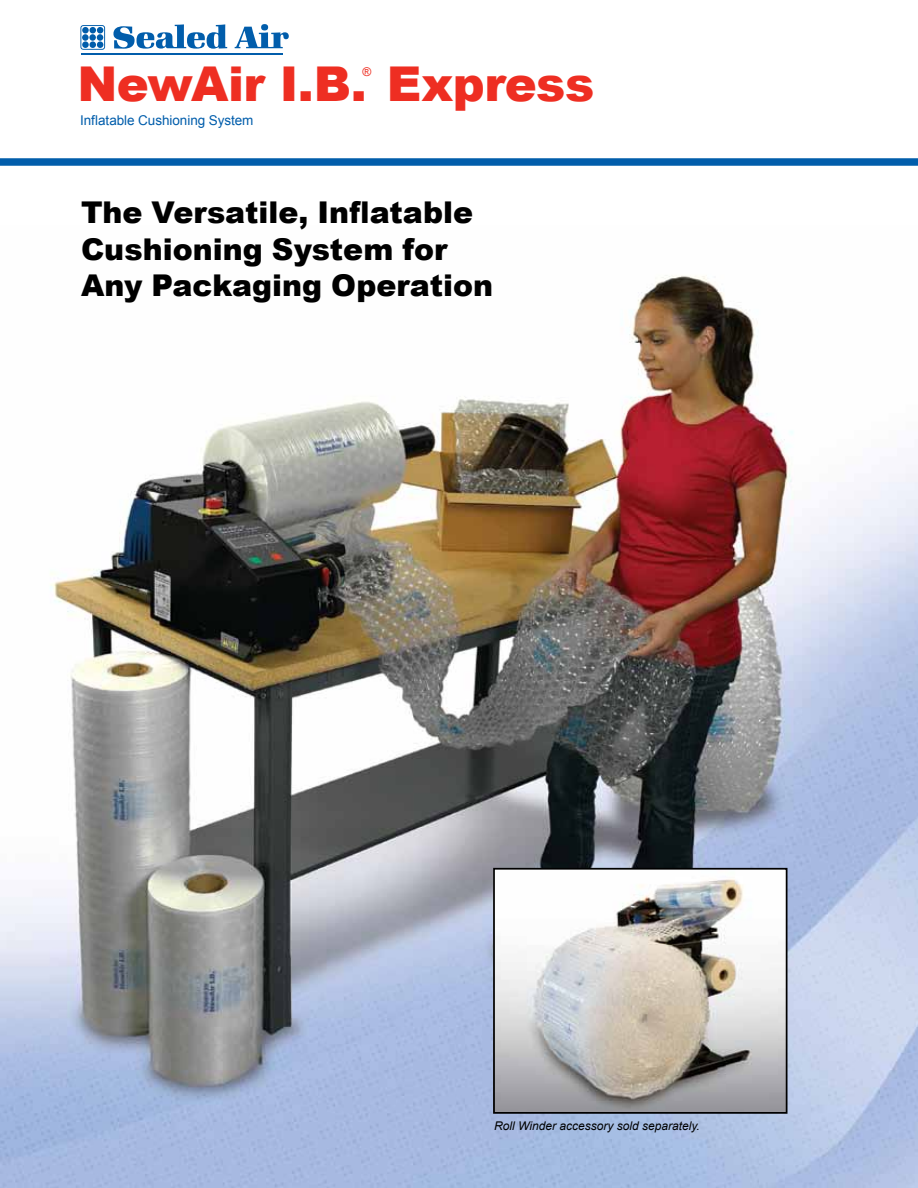
<style>
.page{position:relative;width:918px;height:1188px;background:#fff}
.page>*{position:absolute;margin:0;border:0;box-sizing:border-box;transform-origin:0 0}
.t1{font:900 48px "Arial";letter-spacing:-.015em;color:#ee2e22}
.t2{font:900 30px/36.8px "Arial";color:#000}
.t3{font:13.5px "Arial";letter-spacing:-.005em;color:#015dab}
.t4{font:italic 12px "Arial";color:#000}
.t5{font:12px "Arial";color:#ee2e22}
</style>
<div class="page">
<div style="left:0;top:158px;width:918px;height:8px;background:#015dab"></div>
<img style="left:0;top:275px;width:918px;height:913px">
<svg style="left:113px;top:24px;width:114px;height:25px"></svg>
<div style="left:261px;top:24px;width:7px;height:6px;background:#015dab;border-radius:50%"></div>
<svg style="left:235px;top:27px;width:54px;height:21px"></svg>
<svg style="left:80px;top:25px;width:25px;height:25px"></svg>
<hr style="left:81px;top:53px;width:202px;height:2px;background:#015dab">
<img style="left:496px;top:871px;width:289px;height:240px">
<div style="left:493px;top:868px;width:295px;height:246px;border:2px solid #000"></div>
<p class="t5" style="left:363px;top:63px;width:10px">®</p>
<p class="t1" style="left:77px;top:49px;width:518px">NewAir I.B. Express</p>
<p class="t3" style="left:80px;top:111px;width:175px">Inflatable Cushioning System</p>
<p class="t2" style="left:81px;top:193px;width:414px">The Versatile, Inflatable<br>Cushioning System for<br>Any Packaging Operation</p>
<p class="t4" style="left:494px;top:1118px;width:207px">Roll Winder accessory sold separately.</p>
</div>
